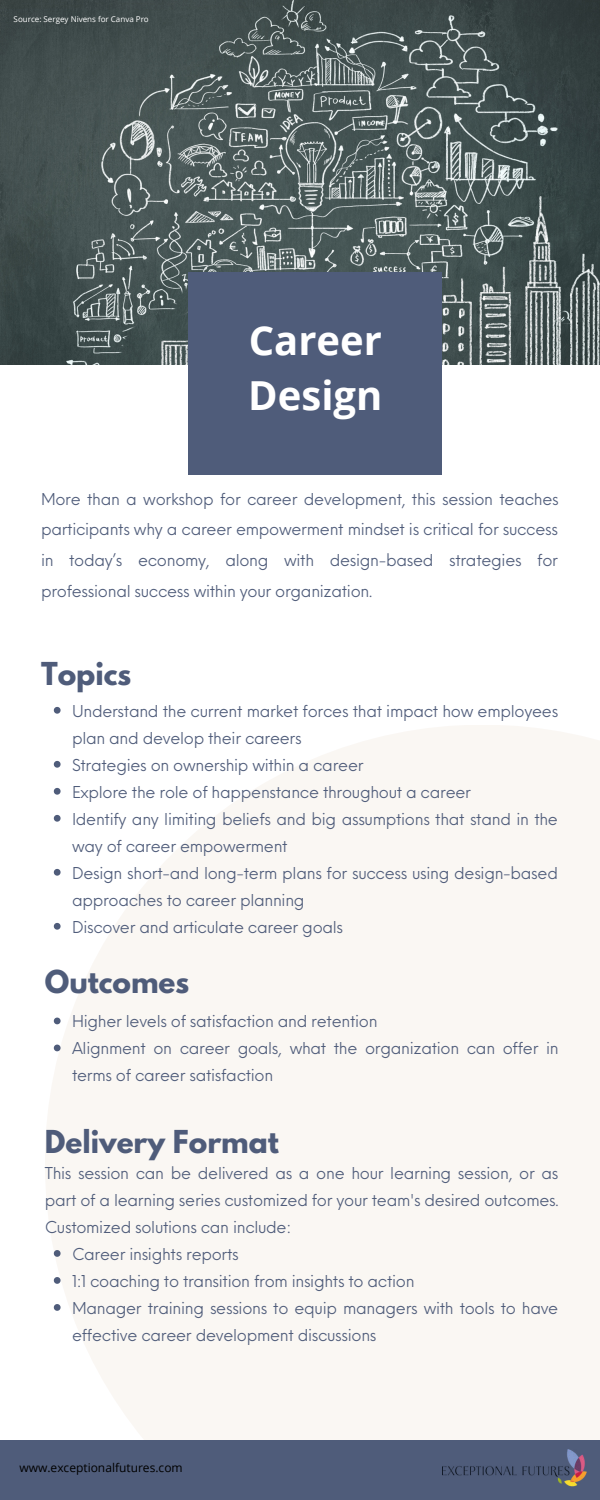
<style>
.page{position:relative;width:600px;height:1500px;background:#fff}
.page>*{position:absolute;margin:0;border:0;box-sizing:border-box;transform-origin:0 0}
.t1{font:700 40px/55.5px "Open Sans";color:#fff}
.t2{font:700 28px "League Spartan";color:#4f5c7a}
.t3{font:16px/27px "Neue Einstellung";letter-spacing:-.02em;color:#4f5c7a}
.t4{font:12px "Open Sans";color:#000}
.t5{font:8px "Open Sans";color:#fff}
</style>
<div class="page">
<img style="left:0;top:0;width:600px;height:364px">
<div style="left:189px;top:272px;width:253px;height:202px;background:#4f5c7a"></div>
<div style="left:45px;top:725px;width:555px;height:775px;background:#faf7f3"></div>
<svg style="left:54px;top:707px;width:7px;height:7px"></svg>
<svg style="left:54px;top:761px;width:7px;height:7px"></svg>
<svg style="left:54px;top:788px;width:7px;height:7px"></svg>
<svg style="left:54px;top:815px;width:7px;height:7px"></svg>
<svg style="left:54px;top:869px;width:7px;height:7px"></svg>
<svg style="left:54px;top:923px;width:7px;height:7px"></svg>
<div style="left:0;top:1440px;width:600px;height:60px;background:#4f5c7a"></div>
<img style="left:442px;top:1449px;width:144px;height:37px">
<svg style="left:54px;top:1018px;width:7px;height:6px"></svg>
<svg style="left:54px;top:1045px;width:7px;height:6px"></svg>
<svg style="left:54px;top:1250px;width:7px;height:7px"></svg>
<svg style="left:54px;top:1277px;width:7px;height:7px"></svg>
<svg style="left:54px;top:1304px;width:7px;height:7px"></svg>
<p class="t5" style="left:14px;top:13px;width:137px">Source: Sergey Nivens for Canva Pro</p>
<h1 class="t1" style="left:248px;top:312px;width:136px">Career<br>Design</h1>
<p class="t3" style="left:41px;top:482px;width:519px;line-height:30.8px;text-align:justify">More than a workshop for career development, this session teaches participants why a career empowerment mindset is critical for success in today’s economy, along with design-based strategies for professional success within your organization.</p>
<h2 class="t2" style="left:41px;top:651px;width:92px">Topics</h2>
<p class="t3" style="left:72px;top:696px;width:488px">Understand the current market forces that impact how employees plan and develop their careers<br>Strategies on ownership within a career<br>Explore the role of happenstance throughout a career<br>Identify any limiting beliefs and big assumptions that stand in the way of career empowerment<br>Design short-and long-term plans for success using design-based approaches to career planning<br>Discover and articulate career goals</p>
<h2 class="t2" style="left:45px;top:959px;width:146px">Outcomes</h2>
<p class="t3" style="left:72px;top:1006px;width:488px">Higher levels of satisfaction and retention<br>Alignment on career goals, what the organization can offer in terms of career satisfaction</p>
<h2 class="t2" style="left:45px;top:1120px;width:236px">Delivery Format</h2>
<p class="t3" style="left:45px;top:1158px;width:515px;text-align:justify">This session can be delivered as a one hour learning session, or as part of a learning series customized for your team's desired outcomes.<br>Customized solutions can include:</p>
<p class="t3" style="left:72px;top:1239px;width:488px">Career insights reports<br>1:1 coaching to transition from insights to action<br>Manager training sessions to equip managers with tools to have effective career development discussions</p>
<p class="t4" style="left:19px;top:1460px;width:165px">www.exceptionalfutures.com</p>
</div>
